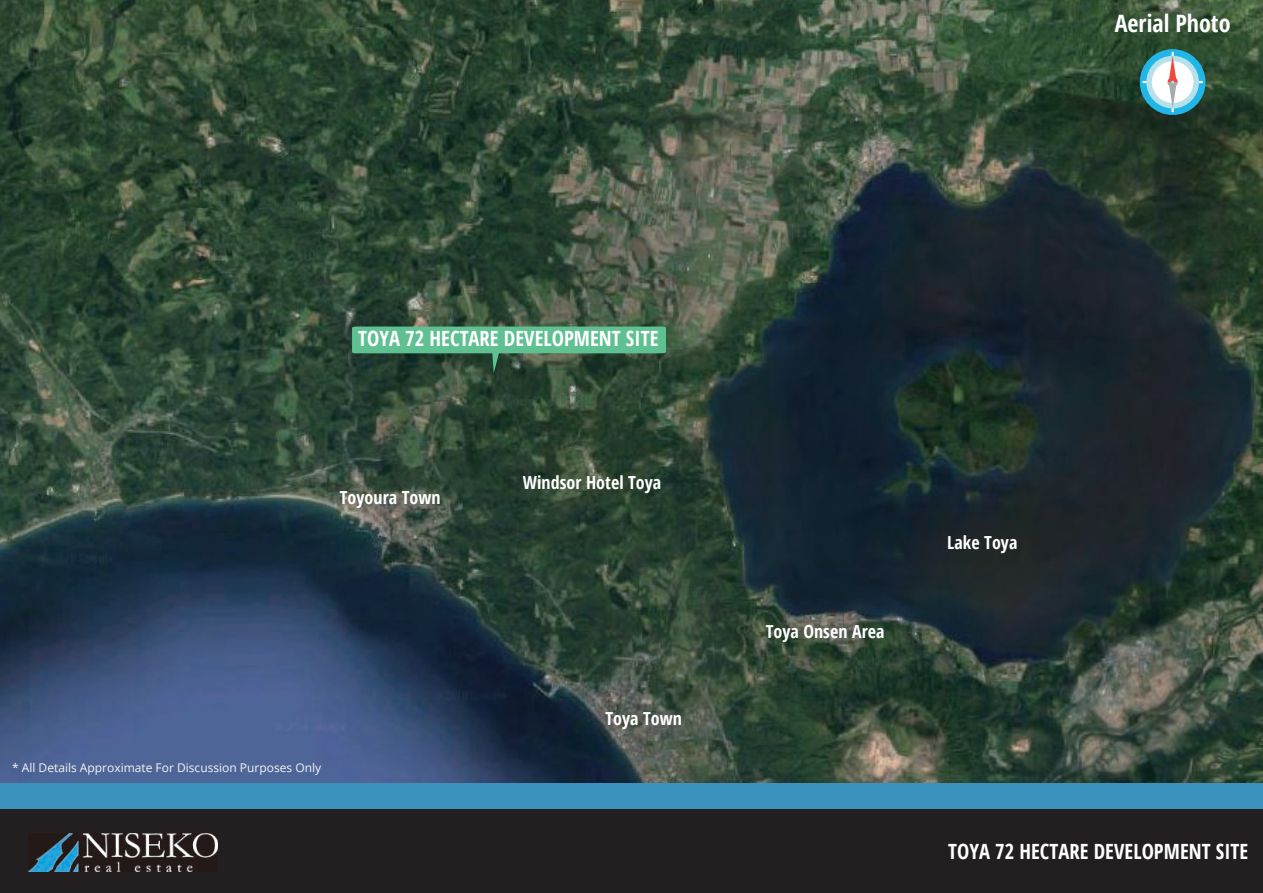
<style>
.page{position:relative;width:1263px;height:893px;background:#fff}
.page>*{position:absolute;margin:0;border:0;box-sizing:border-box;transform-origin:0 0}
.t1{font:700 condensed 24px "Open Sans";color:#fff}
.t2{font:700 condensed 21px "Open Sans";color:#fff}
.t3{font:700 condensed 18px "Open Sans";color:#fff}
.t4{font:12px "Open Sans";color:#f5f3f3}
</style>
<div class="page">
<img style="left:0;top:0;width:1263px;height:783px">
<div style="left:0;top:808px;width:1263px;height:85px;background:#231f20"></div>
<img style="left:28px;top:833px;width:189px;height:39px">
<div style="left:0;top:783px;width:1263px;height:25px;background:#3b92bd"></div>
<div style="left:1140px;top:49px;width:65px;height:66px;background:#21b6e8;border-radius:50%"></div>
<div style="left:1146px;top:56px;width:53px;height:52px;background:#b6e1e9;border-radius:50%"></div>
<div style="left:1152px;top:61px;width:41px;height:42px;background:#fff;border-radius:50%"></div>
<svg style="left:1167px;top:52px;width:11px;height:60px"></svg>
<svg style="left:352px;top:327px;width:314px;height:46px;background:#498b69"></svg>
<h1 class="t1" style="left:1115px;top:6px;width:117px">Aerial Photo</h1>
<p class="t2" style="left:358px;top:324px;width:302px">TOYA 72 HECTARE DEVELOPMENT SITE</p>
<p class="t3" style="left:340px;top:485px;width:102px">Toyoura Town</p>
<p class="t3" style="left:523px;top:470px;width:140px">Windsor Hotel Toya</p>
<p class="t4" style="left:12px;top:759px;width:310px">* All Details Approximate For Discussion Purposes Only</p>
<p class="t3" style="left:605px;top:706px;width:78px">Toya Town</p>
<p class="t3" style="left:766px;top:619px;width:120px">Toya Onsen Area</p>
<p class="t3" style="left:947px;top:530px;width:72px">Lake Toya</p>
<p class="t2" style="left:948px;top:836px;width:302px">TOYA 72 HECTARE DEVELOPMENT SITE</p>
</div>
